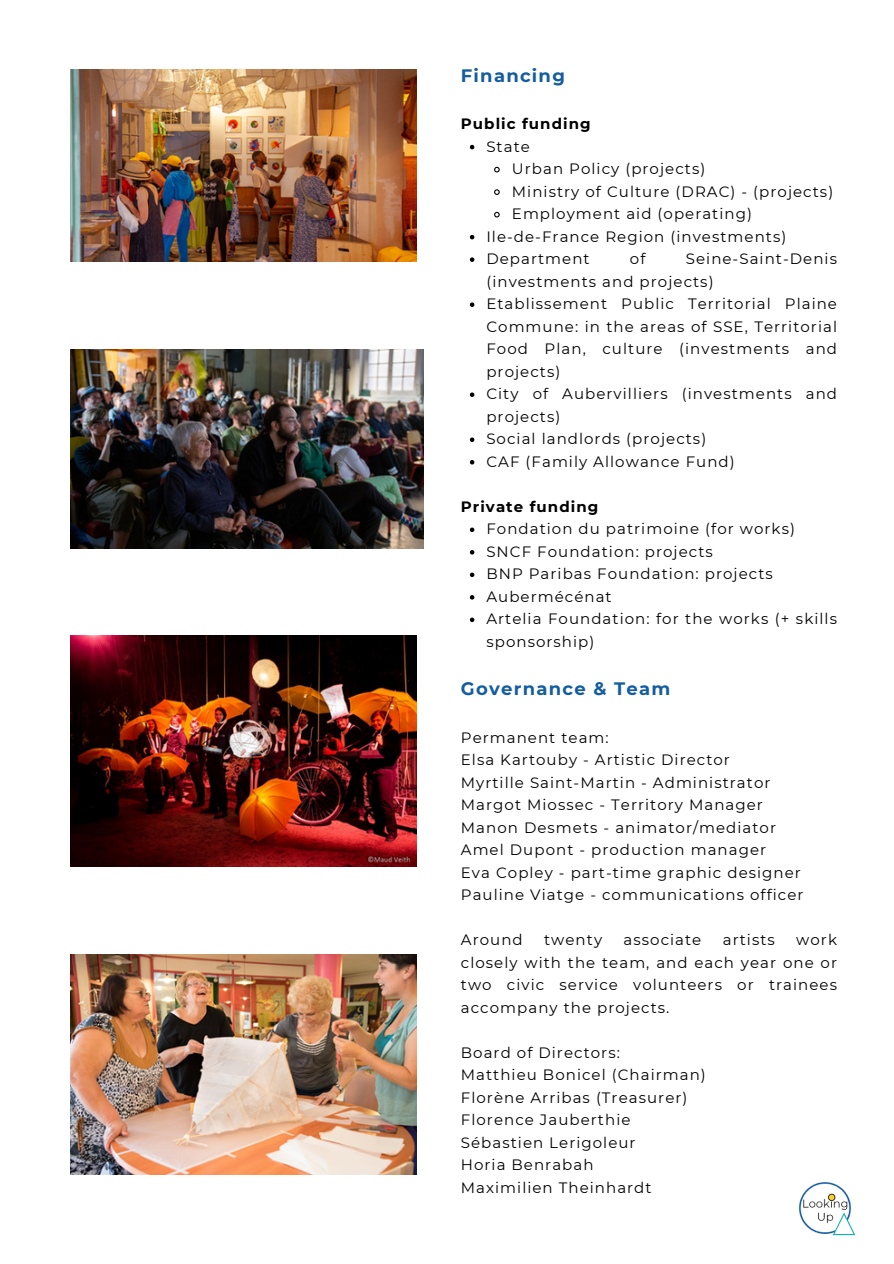
<style>
.page{position:relative;width:894px;height:1264px;background:#fff}
.page>*{position:absolute;margin:0;border:0;box-sizing:border-box;transform-origin:0 0}
.t1{font:700 18px "Montserrat";letter-spacing:.07em;color:#145da0}
.t2{font:15px/22.5px "Montserrat";letter-spacing:.07em;color:#000}
.t3{font:700 15px "Montserrat";letter-spacing:.07em;color:#000}
</style>
<div class="page">
<img style="left:70px;top:69px;width:346px;height:193px">
<img style="left:70px;top:635px;width:346px;height:231px">
<img style="left:70px;top:350px;width:353px;height:198px">
<img style="left:70px;top:954px;width:346px;height:220px">
<svg style="left:469px;top:145px;width:5px;height:4px"></svg>
<svg style="left:494px;top:166px;width:6px;height:7px"></svg>
<svg style="left:494px;top:189px;width:6px;height:6px"></svg>
<svg style="left:494px;top:211px;width:6px;height:7px"></svg>
<svg style="left:469px;top:235px;width:5px;height:4px"></svg>
<svg style="left:469px;top:257px;width:5px;height:5px"></svg>
<svg style="left:469px;top:302px;width:5px;height:5px"></svg>
<svg style="left:469px;top:392px;width:5px;height:5px"></svg>
<svg style="left:469px;top:437px;width:5px;height:5px"></svg>
<svg style="left:469px;top:460px;width:5px;height:4px"></svg>
<svg style="left:469px;top:527px;width:5px;height:5px"></svg>
<svg style="left:469px;top:550px;width:5px;height:4px"></svg>
<svg style="left:469px;top:572px;width:5px;height:5px"></svg>
<svg style="left:469px;top:595px;width:5px;height:4px"></svg>
<svg style="left:469px;top:617px;width:5px;height:5px"></svg>
<img style="left:798px;top:1182px;width:58px;height:53px">
<p class="t1" style="left:460px;top:64px;width:105px">Financing</p>
<p class="t3" style="left:460px;top:115px;width:131px">Public funding</p>
<p class="t2" style="left:486px;top:135px;width:45px">State</p>
<p class="t2" style="left:511px;top:157px;width:195px">Urban Policy (projects)</p>
<h1 class="t2" style="left:511px;top:180px;width:323px">Ministry of Culture (DRAC) - (projects)</h1>
<h2 class="t2" style="left:511px;top:202px;width:241px">Employment aid (operating)</h2>
<p class="t2" style="left:486px;top:225px;width:301px">Ile-de-France Region (investments)</p>
<p class="t2" style="left:486px;top:247px;width:105px">Department</p>
<p class="t2" style="left:629px;top:247px;width:17px">of</p>
<p class="t2" style="left:486px;top:247px;width:352px;text-indent:199px">Seine-Saint-Denis (investments and projects)</p>
<p class="t2" style="left:486px;top:292px;width:352px;text-align:justify">Etablissement Public Territorial Plaine Commune: in the areas of SSE, Territorial Food Plan, culture (investments and projects)</p>
<p class="t2" style="left:486px;top:382px;width:352px">City of Aubervilliers (investments and projects)</p>
<p class="t2" style="left:486px;top:427px;width:221px">Social landlords (projects)</p>
<p class="t2" style="left:486px;top:450px;width:250px">CAF (Family Allowance Fund)</p>
<p class="t3" style="left:460px;top:497px;width:139px">Private funding</p>
<p class="t2" style="left:486px;top:517px;width:310px">Fondation du patrimoine (for works)</p>
<p class="t2" style="left:486px;top:540px;width:228px">SNCF Foundation: projects</p>
<p class="t2" style="left:486px;top:562px;width:288px">BNP Paribas Foundation: projects</p>
<h2 class="t2" style="left:486px;top:585px;width:127px">Aubermécénat</h2>
<p class="t2" style="left:486px;top:607px;width:352px">Artelia Foundation: for the works (+ skills sponsorship)</p>
<p class="t1" style="left:460px;top:677px;width:211px">Governance &amp; Team</p>
<p class="t2" style="left:460px;top:726px;width:149px">Permanent team:</p>
<p class="t2" style="left:460px;top:748px;width:270px">Elsa Kartouby - Artistic Director</p>
<p class="t2" style="left:460px;top:771px;width:311px">Myrtille Saint-Martin - Administrator</p>
<h1 class="t2" style="left:460px;top:793px;width:303px">Margot Miossec - Territory Manager</h1>
<p class="t2" style="left:460px;top:816px;width:316px">Manon Desmets - animator/mediator</p>
<p class="t2" style="left:460px;top:838px;width:307px">Amel Dupont - production manager</p>
<p class="t2" style="left:460px;top:861px;width:341px">Eva Copley - part-time graphic designer</p>
<p class="t2" style="left:460px;top:883px;width:344px">Pauline Viatge - communications officer</p>
<p class="t2" style="left:460px;top:928px;width:63px">Around</p>
<p class="t2" style="left:544px;top:928px;width:59px">twenty</p>
<p class="t2" style="left:623px;top:928px;width:79px">associate</p>
<p class="t2" style="left:722px;top:928px;width:54px">artists</p>
<p class="t2" style="left:460px;top:928px;width:377px;text-align:justify;text-indent:335px">work closely with the team, and each year one or two civic service volunteers or trainees accompany the projects.</p>
<p class="t2" style="left:460px;top:1041px;width:160px">Board of Directors:</p>
<p class="t2" style="left:460px;top:1063px;width:246px">Matthieu Bonicel (Chairman)</p>
<p class="t2" style="left:460px;top:1086px;width:228px">Florène Arribas (Treasurer)</p>
<p class="t2" style="left:460px;top:1108px;width:171px">Florence Jauberthie</p>
<p class="t2" style="left:460px;top:1131px;width:176px">Sébastien Lerigoleur</p>
<p class="t2" style="left:460px;top:1153px;width:134px">Horia Benrabah</p>
<p class="t2" style="left:460px;top:1176px;width:192px">Maximilien Theinhardt</p>
</div>
